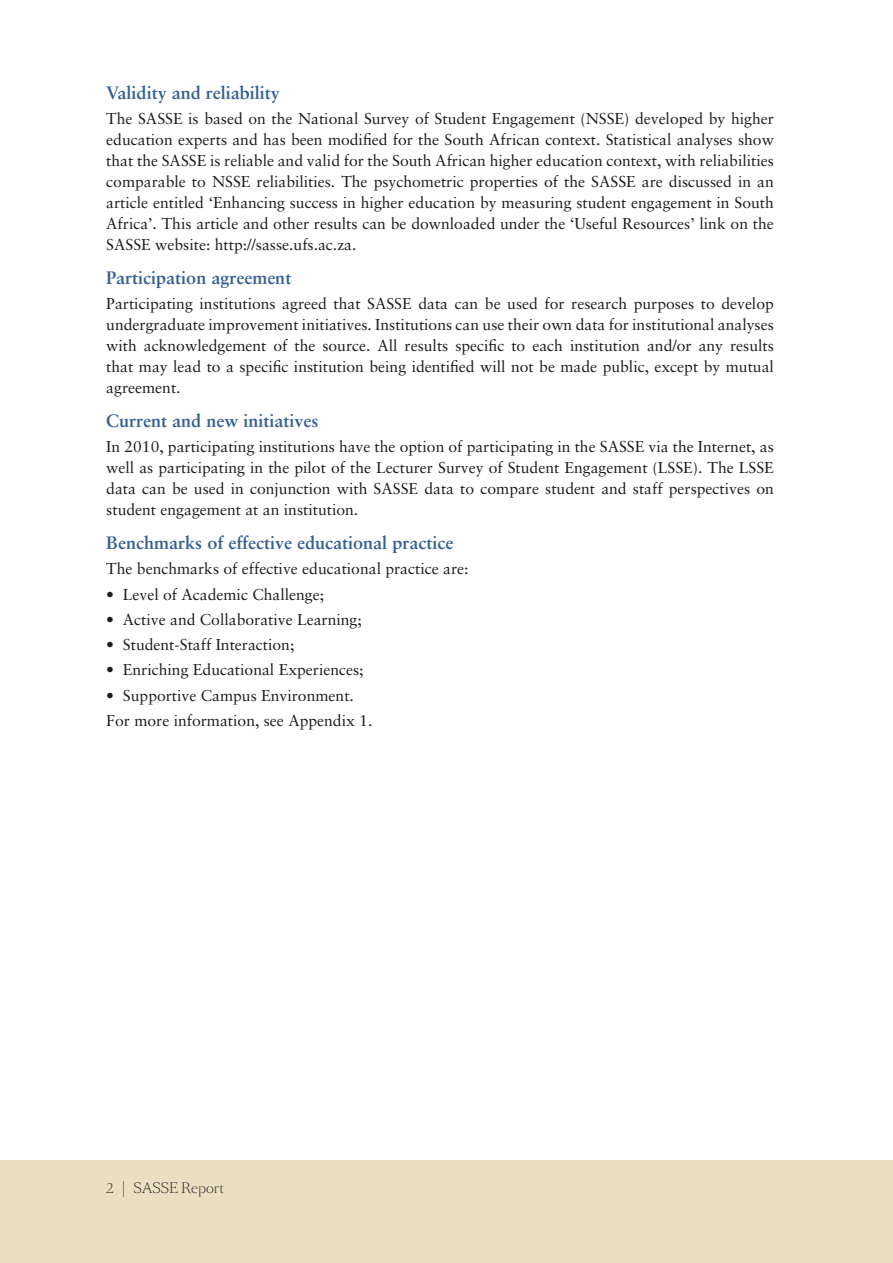
<style>
.page{position:relative;width:893px;height:1263px;background:#fff}
.page>*{position:absolute;margin:0;border:0;box-sizing:border-box;transform-origin:0 0}
.t1{font:700 18px "Sabon";color:#355f91}
.t2{font:15.75px/21px "Sabon";color:#1b1c20;text-align:justify}
.t3{font:300 13.5px "Sang Bleu BP";color:#1b1c20}
.s1{font-size:20.25px}
</style>
<div class="page">
<div style="left:0;top:1160px;width:893px;height:103px;background:#ecdec0"></div>
<p class="t1" style="left:106px;top:82px;width:175px">Validity and reliability</p>
<p class="t2" style="left:106px;top:108px;width:669px">The SASSE is based on the National Survey of Student Engagement (NSSE) developed by higher education experts and has been modified for the South African context. Statistical analyses show that the SASSE is reliable and valid for the South African higher education context, with reliabilities comparable to NSSE reliabilities. The psychometric properties of the SASSE are discussed in an article entitled ‘Enhancing success in higher education by measuring student engagement in South Africa’. This article and other results can be downloaded under the ‘Useful Resources’ link on the SASSE website: http://sasse.ufs.ac.za.</p>
<p class="t1" style="left:106px;top:267px;width:187px">Participation agreement</p>
<p class="t2" style="left:106px;top:293px;width:669px">Participating institutions agreed that SASSE data can be used for research purposes to develop undergraduate improvement initiatives. Institutions can use their own data for institutional analyses with acknowledgement of the source. All results specific to each institution and/or any results that may lead to a specific institution being identified will not be made public, except by mutual agreement.</p>
<p class="t1" style="left:106px;top:410px;width:214px">Current and new initiatives</p>
<p class="t2" style="left:106px;top:436px;width:669px">In 2010, participating institutions have the option of participating in the SASSE via the Internet, as well as participating in the pilot of the Lecturer Survey of Student Engagement (LSSE). The LSSE data can be used in conjunction with SASSE data to compare student and staff perspectives on student engagement at an institution.</p>
<p class="t1" style="left:106px;top:532px;width:348px">Benchmarks of effective educational practice</p>
<p class="t2" style="left:106px;top:558px;width:364px">The benchmarks of effective educational practice are:</p>
<p class="t2" style="left:106px;top:583px;width:219px">• Level of Academic Challenge;</p>
<p class="t2" style="left:106px;top:609px;width:257px">• Active and Collaborative Learning;</p>
<p class="t2" style="left:106px;top:634px;width:190px">• Student-Staff Interaction;</p>
<p class="t2" style="left:106px;top:659px;width:259px">• Enriching Educational Experiences;</p>
<p class="t2" style="left:106px;top:682px;width:268px;line-height:25.2px">• Supportive Campus Environment.<br>For more information, see Appendix 1.</p>
<p class="t3" style="left:106px;top:1178px;width:119px">2 <span class="s1">|</span> SASSE Report</p>
</div>
